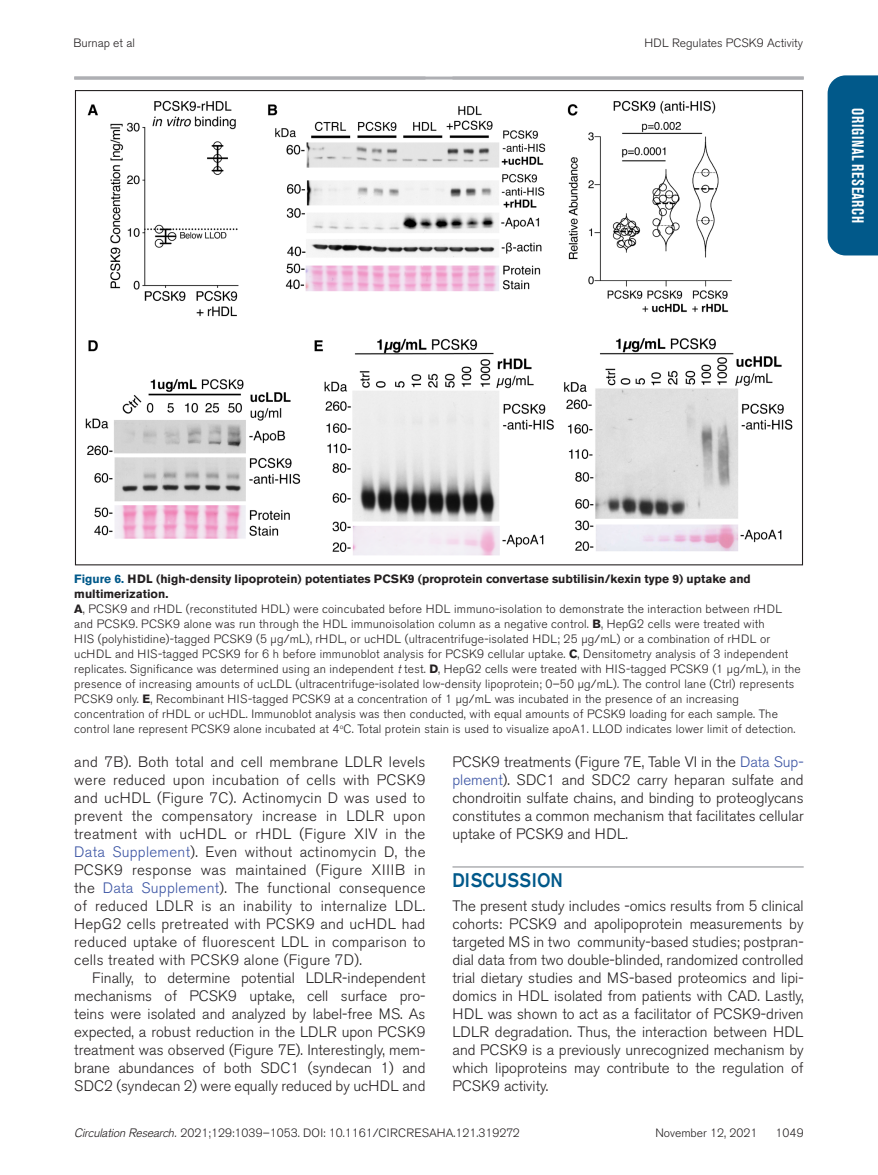
<style>
.page{position:relative;width:878px;height:1175px;background:#fff}
.page>*{position:absolute;margin:0;border:0;box-sizing:border-box;transform-origin:0 0}
.t1{font:500 19.5px "Akzidenz Grotesk BE";color:#01598a;scale:.9 1}
.t2{font:700 condensed 16.5px "Akzidenz Grotesk BE";letter-spacing:.045em;color:#fff;scale:.9 1}
.t3{font:300 15px/18px "Akzidenz Grotesk BE";color:#231f20;text-align:justify}
.t4{font:300 12px/15px "Akzidenz Grotesk BE";letter-spacing:.015em;color:#231f20}
.s1{font-weight:700;color:#01598a}
.s2{font-weight:700}
.s3{font-family:"Akzidenz Grotesk";font-style:italic}
.s4{color:#3a53a3}
</style>
<div class="page">
<div style="left:827px;top:75px;width:51px;height:180px;background:#01598a"></div>
<hr style="left:74px;top:76px;width:729px;height:4px;background:#b9babe">
<hr style="left:452px;top:866px;width:351px;height:1px;background:#aeafb3">
<svg style="left:74px;top:90px;width:729px;height:476px"></svg>
<p class="t4" style="left:74px;top:36px;width:63px">Burnap et al</p>
<p class="t4" style="left:644px;top:36px;width:160px">HDL Regulates PCSK9 Activity</p>
<p class="t2" style="left:867px;top:108px;width:128px;rotate:90deg">ORIGINAL RESEARCH</p>
<p class="t4" style="left:74px;top:572px;width:728px"><span class="s1">Figure 6.</span> <span class="s2">HDL (high-density lipoprotein) potentiates PCSK9 (proprotein convertase subtilisin/kexin type 9) uptake and multimerization.<br>A</span>, PCSK9 and rHDL (reconstituted HDL) were coincubated before HDL immuno-isolation to demonstrate the interaction between rHDL and PCSK9. PCSK9 alone was run through the HDL immunoisolation column as a negative control. <span class="s2">B</span>, HepG2 cells were treated with<br>HIS (polyhistidine)-tagged PCSK9 (5 µg/mL), rHDL, or ucHDL (ultracentrifuge-isolated HDL; 25 µg/mL) or a combination of rHDL or ucHDL and HIS-tagged PCSK9 for 6 h before immunoblot analysis for PCSK9 cellular uptake. <span class="s2">C</span>, Densitometry analysis of 3 independent replicates. Significance was determined using an independent <span class="s3">t</span> test. <span class="s2">D</span>, HepG2 cells were treated with HIS-tagged PCSK9 (1 µg/mL), in the presence of increasing amounts of ucLDL (ultracentrifuge-isolated low-density lipoprotein; 0–50 µg/mL). The control lane (Ctrl) represents PCSK9 only. <span class="s2">E</span>, Recombinant HIS-tagged PCSK9 at a concentration of 1 µg/mL was incubated in the presence of an increasing concentration of rHDL or ucHDL. Immunoblot analysis was then conducted, with equal amounts of PCSK9 loading for each sample. The control lane represent PCSK9 alone incubated at 4<sup>o</sup>C. Total protein stain is used to visualize apoA1. LLOD indicates lower limit of detection.</p>
<p class="t3" style="left:74px;top:753px;width:353px">and 7B). Both total and cell membrane LDLR levels were reduced upon incubation of cells with PCSK9 and ucHDL (Figure 7C). Actinomycin D was used to prevent the compensatory increase in LDLR upon treatment with ucHDL or rHDL (Figure XIV in the <span class="s4">Data Supplement</span>). Even without actinomycin D, the PCSK9 response was maintained (Figure XIIIB in the <span class="s4">Data Supplement</span>). The functional consequence of reduced LDLR is an inability to internalize LDL.<br>HepG2 cells pretreated with PCSK9 and ucHDL had reduced uptake of fluorescent LDL in comparison to cells treated with PCSK9 alone (Figure 7D).</p>
<p class="t3" style="left:74px;top:969px;width:353px;text-indent:18px">Finally, to determine potential LDLR-independent mechanisms of PCSK9 uptake, cell surface pro&shy;teins were isolated and analyzed by label-free MS. As expected, a robust reduction in the LDLR upon PCSK9 treatment was observed (Figure 7E). Interestingly, mem&shy;brane abundances of both SDC1 (syndecan 1) and SDC2 (syndecan 2) were equally reduced by ucHDL and</p>
<p class="t3" style="left:452px;top:753px;width:353px">PCSK9 treatments (Figure 7E, Table VI in the <span class="s4">Data Sup&shy;plement</span>). SDC1 and SDC2 carry heparan sulfate and chondroitin sulfate chains, and binding to proteoglycans constitutes a common mechanism that facilitates cellular uptake of PCSK9 and HDL.</p>
<h1 class="t1" style="left:452px;top:868px;width:124px">DISCUSSION</h1>
<p class="t3" style="left:452px;top:897px;width:353px">The present study includes -omics results from 5 clinical cohorts: PCSK9 and apolipoprotein measurements by targeted MS in two community-based studies; postpran&shy;dial data from two double-blinded, randomized controlled trial dietary studies and MS-based proteomics and lipi&shy;domics in HDL isolated from patients with CAD. Lastly, HDL was shown to act as a facilitator of PCSK9-driven LDLR degradation. Thus, the interaction between HDL and PCSK9 is a previously unrecognized mechanism by which lipoproteins may contribute to the regulation of PCSK9 activity.</p>
<p class="t4" style="left:74px;top:1125px;width:447px"><span class="s3">Circulation Research.</span> 2021;129:1039–1053. DOI: 10.1161/CIRCRESAHA.121.319272</p>
<p class="t4" style="left:655px;top:1125px;width:103px">November 12, 2021</p>
<p class="t4" style="left:775px;top:1125px;width:30px">1049</p>
</div>
